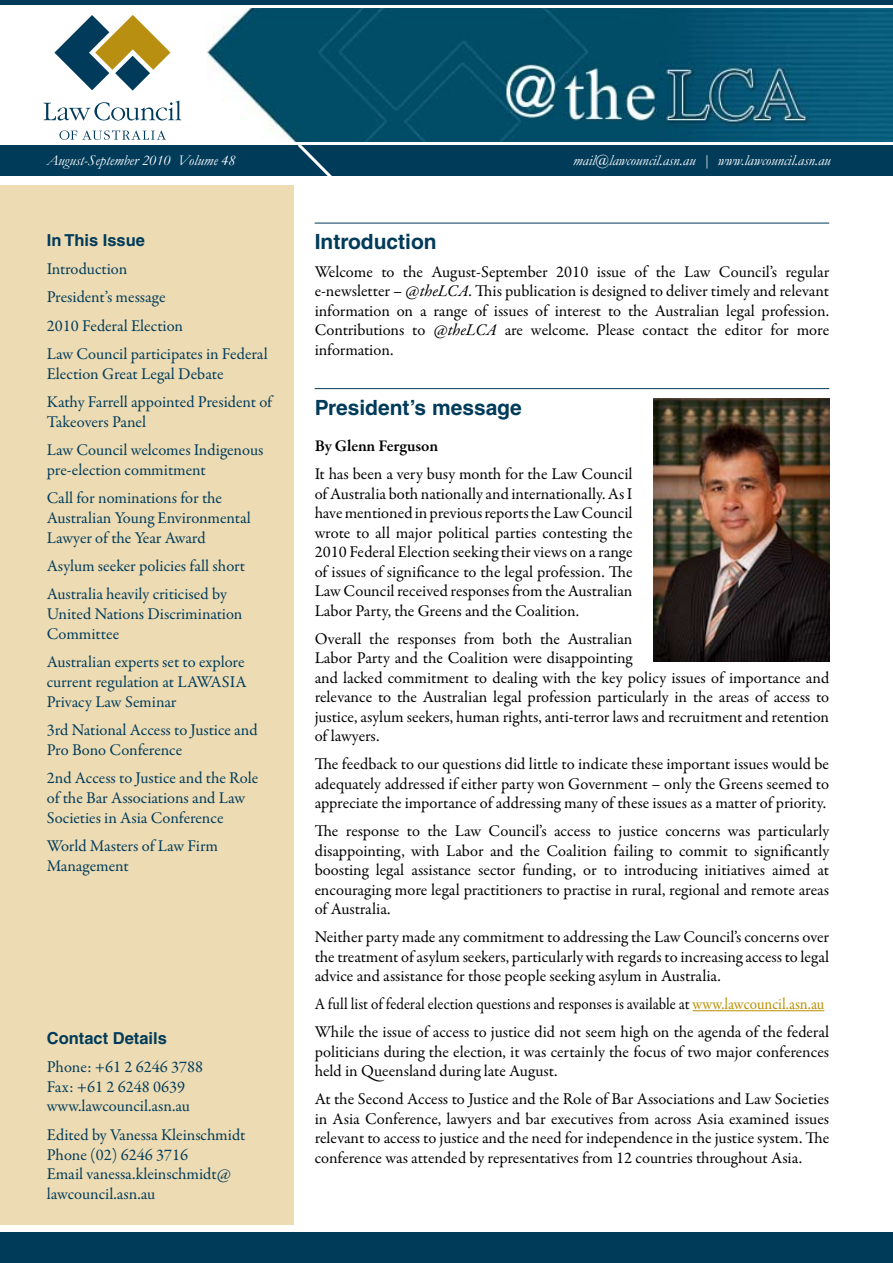
<style>
.page{position:relative;width:893px;height:1263px;background:#fff}
.page>*{position:absolute;margin:0;border:0;box-sizing:border-box;transform-origin:0 0}
.t1{font:700 21px "Helvetica LT Std";color:#003b5a}
.t2{font:16.5px/19.5px "Garamond Premr Pro";color:#000;text-align:justify}
.t3{font:16.5px/19.8px "Garamond Premr Pro";color:#003b5a}
.t4{font:16.5px/28px "Garamond Premr Pro";color:#000;scale:.92 1}
.t5{font:700 16.5px "Helvetica LT Std";color:#003b5a}
.t6{font:600 16.5px "Garamond Premr Pro";letter-spacing:-.01em;color:#000}
.t7{font:italic 15px "Garamond";color:#fff}
.s1{font-style:italic}
.s2{color:#b98f00}
</style>
<div class="page">
<div style="left:0;top:145px;width:893px;height:31px;background:#003b5a"></div>
<svg style="left:295px;top:141px;width:40px;height:35px"></svg>
<div style="left:0;top:186px;width:293px;height:1039px;background:#ecdbb3"></div>
<img style="left:206px;top:8px;width:687px;height:133px">
<div style="left:0;top:1232px;width:893px;height:31px;background:#003b5a"></div>
<hr style="left:0;top:0;width:893px;height:4px;background:#003b5a">
<svg style="left:59px;top:130px;width:107px;height:10px"></svg>
<svg style="left:44px;top:100px;width:137px;height:21px"></svg>
<svg style="left:54px;top:15px;width:116px;height:76px"></svg>
<hr style="left:315px;top:223px;width:514px;height:1px;background:#003b5a">
<hr style="left:315px;top:388px;width:514px;height:1px;background:#003b5a">
<hr style="left:693px;top:1010px;width:131px;height:1px;background:#b98f00">
<img style="left:654px;top:398px;width:175px;height:263px">
<p class="t7" style="left:47px;top:150px;width:190px">August-September 2010 Volume 48</p>
<p class="t7" style="left:573px;top:150px;width:259px">mail@lawcouncil.asn.au | www.lawcouncil.asn.au</p>
<p class="t5" style="left:47px;top:230px;width:100px">In This Issue</p>
<p class="t3" style="left:47px;top:255px;width:222px;line-height:28.3px">Introduction<br>President’s message<br>2010 Federal Election<br>Law Council participates in Federal</p>
<p class="t3" style="left:47px;top:360px;width:227px;line-height:28.3px">Election Great Legal Debate<br>Kathy Farrell appointed President of</p>
<p class="t3" style="left:47px;top:408px;width:218px;line-height:28.3px">Takeovers Panel<br>Law Council welcomes Indigenous</p>
<p class="t3" style="left:47px;top:456px;width:177px;line-height:28.3px">pre-election commitment<br>Call for nominations for the</p>
<p class="t3" style="left:47px;top:508px;width:205px">Australian Young Environmental<br>Lawyer of the Year Award</p>
<p class="t3" style="left:47px;top:552px;width:200px;line-height:28.3px">Asylum seeker policies fall short<br>Australia heavily criticised by</p>
<p class="t3" style="left:47px;top:604px;width:197px">United Nations Discrimination<br>Committee</p>
<p class="t3" style="left:47px;top:653px;width:201px">Australian experts set to explore current regulation at LAWASIA<br>Privacy Law Seminar</p>
<p class="t3" style="left:47px;top:720px;width:212px">3rd National Access to Justice and<br>Pro Bono Conference</p>
<p class="t3" style="left:47px;top:769px;width:213px">2nd Access to Justice and the Role of the Bar Associations and Law<br>Societies in Asia Conference</p>
<p class="t3" style="left:47px;top:836px;width:173px">World Masters of Law Firm<br>Management</p>
<p class="t5" style="left:47px;top:1028px;width:122px">Contact Details</p>
<p class="t3" style="left:47px;top:1057px;width:158px">Phone: +61 2 6246 3788<br>Fax: +61 2 6248 0639 www.lawcouncil.asn.au</p>
<p class="t3" style="left:47px;top:1125px;width:200px">Edited by Vanessa Kleinschmidt<br>Phone (02) 6246 3716<br>Email vanessa.kleinschmidt@ lawcouncil.asn.au</p>
<p class="t1" style="left:315px;top:229px;width:124px">Introduction</p>
<p class="t2" style="left:315px;top:262px;width:516px">Welcome to the August-September 2010 issue of the Law Council’s regular e-newsletter – <span class="s1">@theLCA</span>. This publication is designed to deliver timely and relevant information on a range of issues of interest to the Australian legal profession.<br>Contributions to <span class="s1">@theLCA</span> are welcome. Please contact the editor for more information.</p>
<p class="t1" style="left:315px;top:394px;width:209px">President’s message</p>
<p class="t6" style="left:315px;top:436px;width:125px">By Glenn Ferguson</p>
<p class="t2" style="left:315px;top:464px;width:319px">It has been a very busy month for the Law Council of Australia both nationally and internationally. As I have mentioned in previous reports the Law Council wrote to all major political parties contesting the 2010 Federal Election seeking their views on a range of issues of significance to the legal profession. The Law Council received responses from the Australian Labor Party, the Greens and the Coalition.</p>
<p class="t2" style="left:315px;top:629px;width:516px;text-align:left">Overall the responses from both the Australian<br>Labor Party and the Coalition were disappointing<br>and lacked commitment to dealing with the key policy issues of importance and relevance to the Australian legal profession particularly in the areas of access to justice, asylum seekers, human rights, anti-terror laws and recruitment and retention of lawyers.</p>
<p class="t2" style="left:315px;top:754px;width:516px">The feedback to our questions did little to indicate these important issues would be adequately addressed if either party won Government – only the Greens seemed to appreciate the importance of addressing many of these issues as a matter of priority.</p>
<p class="t2" style="left:315px;top:821px;width:516px">The response to the Law Council’s access to justice concerns was particularly disappointing, with Labor and the Coalition failing to commit to significantly boosting legal assistance sector funding, or to introducing initiatives aimed at encouraging more legal practitioners to practise in rural, regional and remote areas of Australia.</p>
<p class="t2" style="left:315px;top:927px;width:516px">Neither party made any commitment to addressing the Law Council’s concerns over the treatment of asylum seekers, particularly with regards to increasing access to legal advice and assistance for those people seeking asylum in Australia.</p>
<p class="t4" style="left:315px;top:990px;width:561px">A full list of federal election questions and responses is available at <span class="s2">www.lawcouncil.asn.au<br></span>While the issue of access to justice did not seem high on the agenda of the federal</p>
<p class="t2" style="left:315px;top:1042px;width:516px">politicians during the election, it was certainly the focus of two major conferences held in Queensland during late August.</p>
<p class="t2" style="left:315px;top:1089px;width:516px">At the Second Access to Justice and the Role of Bar Associations and Law Societies in Asia Conference, lawyers and bar executives from across Asia examined issues relevant to access to justice and the need for independence in the justice system. The conference was attended by representatives from 12 countries throughout Asia.</p>
</div>
